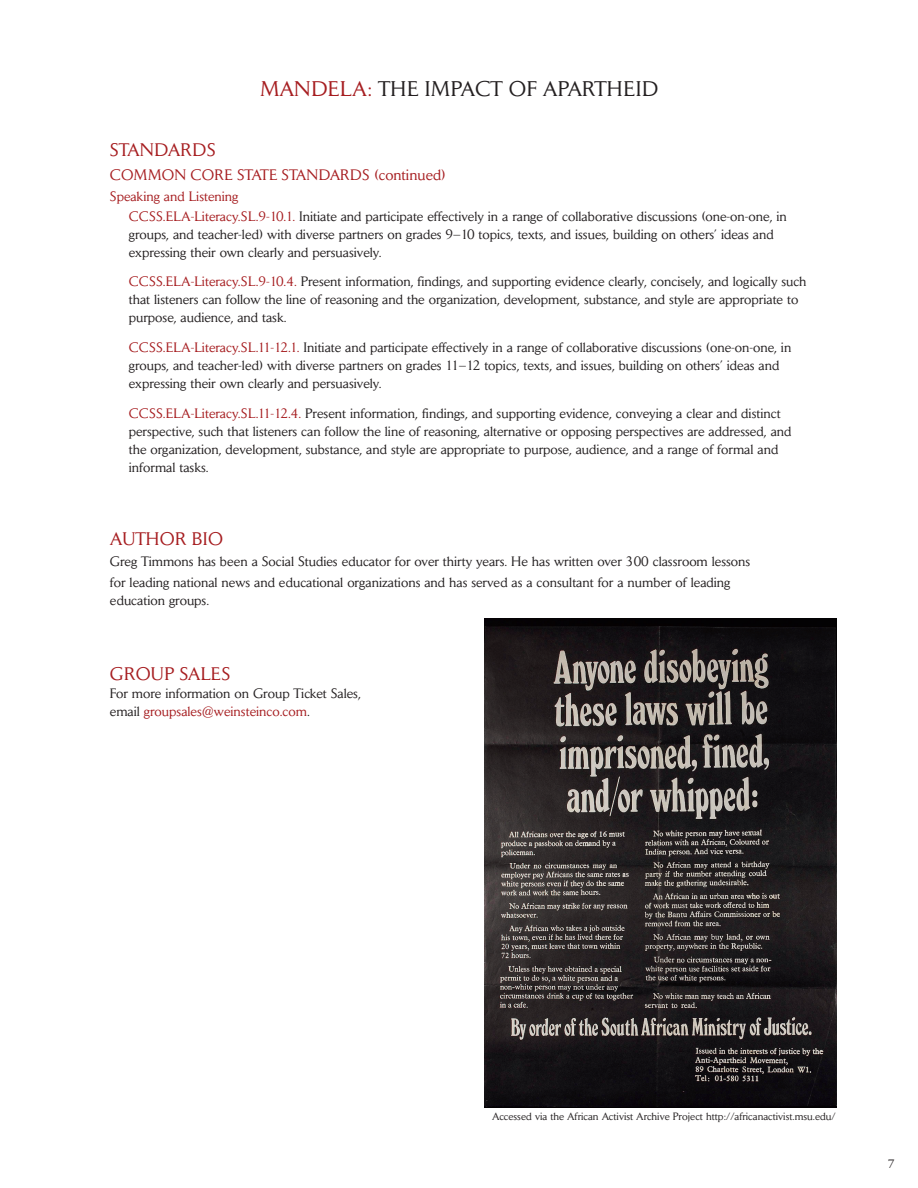
<style>
.page{position:relative;width:918px;height:1188px;background:#fff}
.page>*{position:absolute;margin:0;border:0;box-sizing:border-box;transform-origin:0 0}
.t1{font:21px "Daily News";color:#231f20}
.t2{font:18px "Daily News";letter-spacing:.02em;color:#a61d20}
.t3{font:18px "Daily News";color:#a61d20}
.t4{font:15px "Daily News";color:#a61d20}
.t5{font:13.5px/18px "Daily News";color:#231f20}
.t6{font:12px "Daily News";color:#231f20}
.t7{font:10.5px "Daily News";color:#231f20}
.s1{color:#a61d20}
</style>
<div class="page">
<img style="left:484px;top:619px;width:352px;height:488px">
<h1 class="t1" style="left:261px;top:76px;width:399px"><span class="s1">MANDELA:</span> THE IMPACT OF APARTHEID</h1>
<h2 class="t3" style="left:110px;top:139px;width:107px">STANDARDS</h2>
<p class="t4" style="left:110px;top:166px;width:338px">COMMON CORE STATE STANDARDS (continued)</p>
<p class="t5" style="left:129px;top:186px;width:660px;line-height:19.5px;text-indent:-19px"><span class="s1">Speaking and Listening<br>CCSS.ELA-Literacy.SL.9-10.1.</span> Initiate and participate effectively in a range of collaborative discussions (one-on-one, in</p>
<p class="t5" style="left:129px;top:225px;width:646px">groups, and teacher-led) with diverse partners on grades 9–10 topics, texts, and issues, building on others’ ideas and expressing their own clearly and persuasively.</p>
<p class="t5" style="left:129px;top:273px;width:679px"><span class="s1">CCSS.ELA-Literacy.SL.9-10.4.</span> Present information, findings, and supporting evidence clearly, concisely, and logically such that listeners can follow the line of reasoning and the organization, development, substance, and style are appropriate to purpose, audience, and task.</p>
<p class="t5" style="left:129px;top:339px;width:664px"><span class="s1">CCSS.ELA-Literacy.SL.11-12.1.</span> Initiate and participate effectively in a range of collaborative discussions (one-on-one, in groups, and teacher-led) with diverse partners on grades 11–12 topics, texts, and issues, building on others’ ideas and expressing their own clearly and persuasively.</p>
<p class="t5" style="left:129px;top:405px;width:664px"><span class="s1">CCSS.ELA-Literacy.SL.11-12.4.</span> Present information, findings, and supporting evidence, conveying a clear and distinct perspective, such that listeners can follow the line of reasoning, alternative or opposing perspectives are addressed, and the organization, development, substance, and style are appropriate to purpose, audience, and a range of formal and informal tasks.</p>
<h2 class="t2" style="left:110px;top:527px;width:115px">AUTHOR BIO</h2>
<p class="t5" style="left:110px;top:550px;width:642px;line-height:21px">Greg Timmons has been a Social Studies educator for over thirty years. He has written over 300 classroom lessons for leading national news and educational organizations and has served as a consultant for a number of leading</p>
<p class="t5" style="left:110px;top:591px;width:101px">education groups.</p>
<h2 class="t2" style="left:110px;top:662px;width:122px">GROUP SALES</h2>
<p class="t5" style="left:110px;top:684px;width:252px">For more information on Group Ticket Sales, email <span class="s1">groupsales@weinsteinco.com</span>.</p>
<p class="t7" style="left:492px;top:1110px;width:345px">Accessed via the African Activist Archive Project http://africanactivist.msu.edu/</p>
<p class="t6" style="left:888px;top:1156px;width:8px">7</p>
</div>
